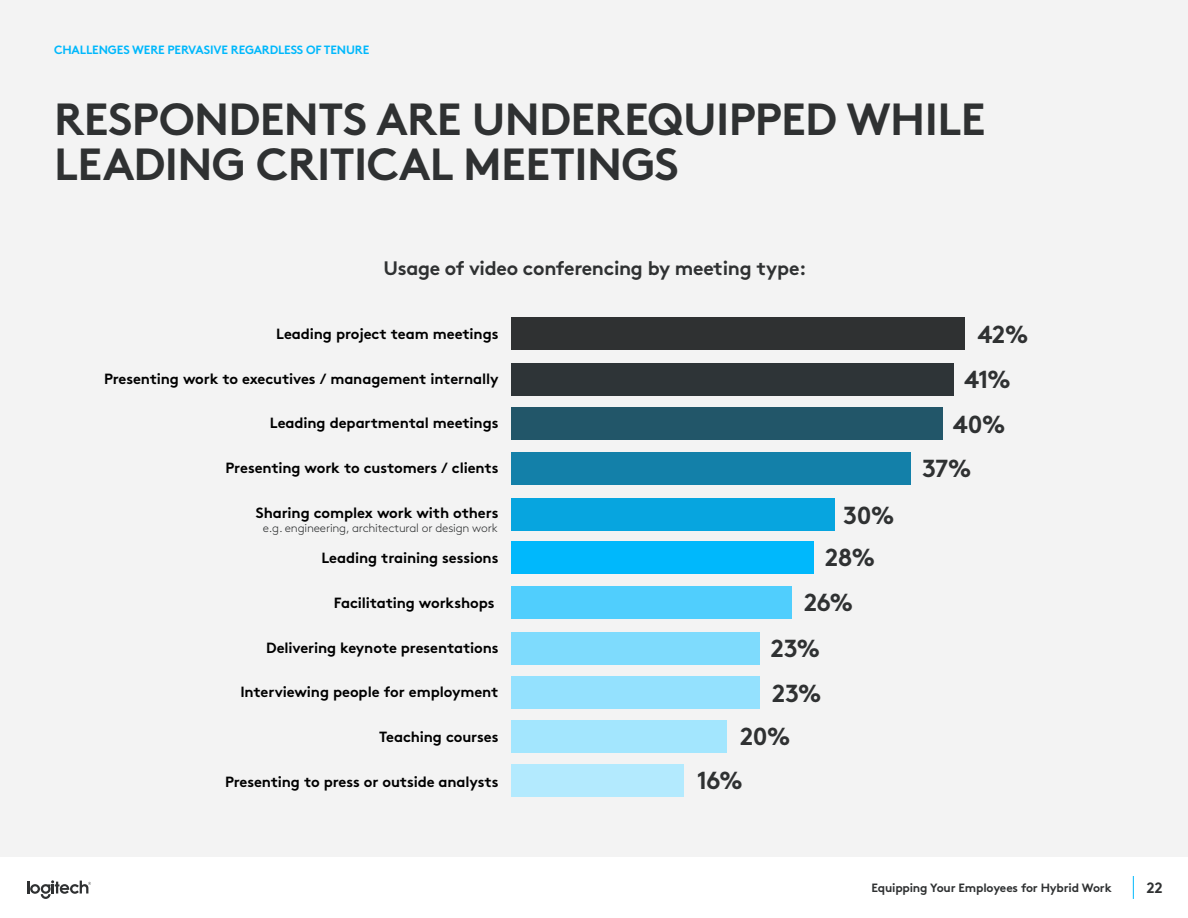
<style>
.page{position:relative;width:1188px;height:918px;background:#fff}
.page>*{position:absolute;margin:0;border:0;box-sizing:border-box;transform-origin:0 0}
.t1{font:700 45px/45px "Brown Pro";letter-spacing:-.015em;color:#2f3132}
.t2{font:700 24.6px/45px "Brown Pro";letter-spacing:-.035em;color:#2f3132}
.t3{font:700 19.5px "Brown Pro";letter-spacing:-.015em;color:#2f3132}
.t4{font:700 15px "Brown Pro";color:#2f3132}
.t5{font:700 14.85px "Brown Pro";letter-spacing:-.01em;color:#000}
.t6{font:700 12px "Brown Pro";letter-spacing:-.015em;color:#00b8fc}
.t7{font:300 12px "Brown Pro";letter-spacing:-.015em;color:#2f3132}
.t8{font:700 12px "Brown Pro";letter-spacing:-.015em;color:#2f3132}
</style>
<div class="page">
<div style="left:0;top:0;width:1188px;height:856px;background:#f3f3f3"></div>
<div style="left:511px;top:363px;width:442px;height:32px;background:#2e3437"></div>
<div style="left:511px;top:407px;width:432px;height:33px;background:#225669"></div>
<div style="left:511px;top:318px;width:453px;height:32px;background:#2f3132"></div>
<div style="left:511px;top:498px;width:324px;height:32px;background:#07a5df"></div>
<div style="left:511px;top:721px;width:216px;height:32px;background:#a3e6fe"></div>
<div style="left:511px;top:453px;width:399px;height:32px;background:#1380a9"></div>
<div style="left:511px;top:764px;width:173px;height:32px;background:#b3eafe"></div>
<div style="left:511px;top:587px;width:281px;height:32px;background:#50cefd"></div>
<div style="left:511px;top:542px;width:302px;height:32px;background:#00b8fc"></div>
<div style="left:511px;top:676px;width:248px;height:32px;background:#94e1fe"></div>
<div style="left:511px;top:632px;width:248px;height:32px;background:#7edbfd"></div>
<svg style="left:27px;top:880px;width:64px;height:19px"></svg>
<svg style="left:1133px;top:876px;width:1px;height:23px"></svg>
<p class="t6" style="left:54px;top:40px;width:317px">CHALLENGES WERE PERVASIVE REGARDLESS OF TENURE</p>
<h1 class="t1" style="left:54px;top:92px;width:933px">RESPONDENTS ARE UNDEREQUIPPED WHILE<br>LEADING CRITICAL MEETINGS</h1>
<h3 class="t3" style="left:384px;top:252px;width:424px">Usage of video conferencing by meeting type:</h3>
<p class="t5" style="left:276px;top:322px;width:224px">Leading project team meetings</p>
<p class="t5" style="left:104px;top:366px;width:396px">Presenting work to executives / management internally</p>
<p class="t5" style="left:270px;top:411px;width:230px">Leading departmental meetings</p>
<p class="t5" style="left:226px;top:456px;width:274px">Presenting work to customers / clients</p>
<p class="t5" style="left:256px;top:501px;width:244px">Sharing complex work with others</p>
<p class="t5" style="left:322px;top:546px;width:178px">Leading training sessions</p>
<p class="t5" style="left:334px;top:591px;width:162px">Facilitating workshops</p>
<p class="t5" style="left:266px;top:635px;width:234px">Delivering keynote presentations</p>
<p class="t5" style="left:240px;top:680px;width:260px">Interviewing people for employment</p>
<p class="t5" style="left:379px;top:725px;width:121px">Teaching courses</p>
<p class="t5" style="left:225px;top:770px;width:275px">Presenting to press or outside analysts</p>
<p class="t7" style="left:263px;top:519px;width:237px">e.g. engineering, architectural or design work</p>
<h2 class="t2" style="left:843px;top:490px;width:53px">30%</h2>
<h2 class="t2" style="left:825px;top:532px;width:52px">28%</h2>
<h2 class="t2" style="left:804px;top:577px;width:51px">26%</h2>
<h2 class="t2" style="left:771px;top:623px;width:52px">23%<br>23%</h2>
<h2 class="t2" style="left:740px;top:711px;width:52px">20%</h2>
<h2 class="t2" style="left:697px;top:755px;width:48px">16%</h2>
<h2 class="t2" style="left:978px;top:310px;width:52px">42%</h2>
<h2 class="t2" style="left:964px;top:354px;width:49px">41%</h2>
<h2 class="t2" style="left:953px;top:399px;width:54px">40%</h2>
<h2 class="t2" style="left:922px;top:443px;width:51px">37%</h2>
<p class="t8" style="left:872px;top:878px;width:242px">Equipping Your Employees for Hybrid Work</p>
<p class="t4" style="left:1146px;top:876px;width:18px">22</p>
</div>
